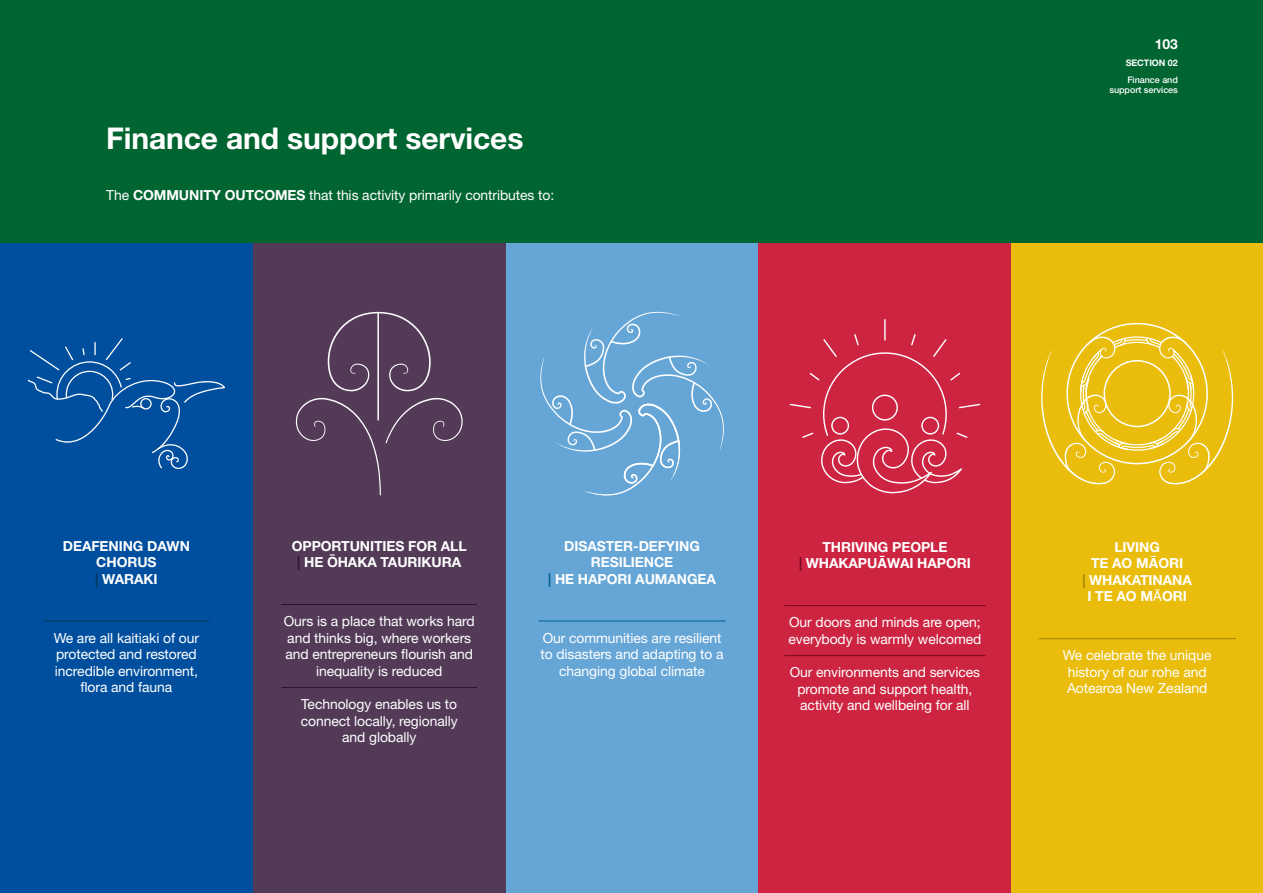
<style>
.page{position:relative;width:1263px;height:893px;background:#fff}
.page>*{position:absolute;margin:0;border:0;box-sizing:border-box;transform-origin:0 0}
.t1{font:700 30px "Helvetica Neue LT Std";letter-spacing:-.005em;color:#fff}
.t2{font:13.8px/16.5px "Helvetica Neue LT Std";letter-spacing:-.005em;color:#fff;text-align:center}
.t3{font:700 13.8px/16.5px "Helvetica Neue LT Std";letter-spacing:-.005em;color:#fff;text-align:center}
.t4{font:500 9px/10.5px "Helvetica Neue LT Std";letter-spacing:-.005em;color:#fff;text-align:right}
.t5{font:700 9px "Helvetica Neue LT Std";letter-spacing:-.005em;color:#fff}
.s1{font-weight:700}
.s2{color:#00365c}
.s3{color:#2d152e}
.s4{font-family:"Helvetica"}
.s5{color:#00628b}
.s6{color:#790920}
.s7{color:#a18500}
.s8{font-family:"Helvetica";font-weight:400}
</style>
<div class="page">
<div style="left:0;top:0;width:1263px;height:243px;background:#006530"></div>
<div style="left:506px;top:243px;width:252px;height:650px;background:#66a6d7"></div>
<div style="left:758px;top:243px;width:253px;height:650px;background:#cc2441"></div>
<div style="left:1011px;top:243px;width:252px;height:650px;background:#eabd0c"></div>
<div style="left:253px;top:243px;width:253px;height:650px;background:#533b58"></div>
<div style="left:0;top:243px;width:253px;height:650px;background:#004f9f"></div>
<hr style="left:43px;top:621px;width:167px;height:1px;background:#00365c">
<svg style="left:28px;top:338px;width:197px;height:131px"></svg>
<hr style="left:281px;top:604px;width:196px;height:1px;background:#2d152e">
<hr style="left:281px;top:687px;width:196px;height:1px;background:#2d152e">
<svg style="left:296px;top:397px;width:167px;height:98px"></svg>
<svg style="left:327px;top:312px;width:104px;height:79px"></svg>
<hr style="left:377px;top:312px;width:2px;height:109px;background:#fff">
<hr style="left:538px;top:621px;width:188px;height:1px;background:#00628b">
<svg style="left:540px;top:312px;width:184px;height:184px"></svg>
<hr style="left:784px;top:605px;width:201px;height:1px;background:#790920">
<hr style="left:784px;top:655px;width:201px;height:1px;background:#790920">
<hr style="left:884px;top:319px;width:2px;height:22px;background:#fff">
<svg style="left:790px;top:334px;width:190px;height:159px"></svg>
<hr style="left:1038px;top:638px;width:198px;height:1px;background:#a18500">
<svg style="left:1041px;top:323px;width:193px;height:162px"></svg>
<h1 class="t1" style="left:106px;top:120px;width:419px">Finance and support services</h1>
<p class="t2" style="left:106px;top:186px;width:449px">The <span class="s1">COMMUNITY OUTCOMES</span> that this activity primarily contributes to:</p>
<p class="t3" style="left:1155px;top:36px;width:25px">103</p>
<p class="t5" style="left:1126px;top:57px;width:54px">SECTION 02</p>
<p class="t4" style="left:1109px;top:74px;width:70px">Finance and support services</p>
<p class="t3" style="left:63px;top:537px;width:129px">DEAFENING DAWN<br>CHORUS<br><span class="s2">|</span> WARAKI</p>
<p class="t2" style="left:54px;top:629px;width:147px">We are all kaitiaki of our protected and restored incredible environment, flora and fauna</p>
<p class="t3" style="left:292px;top:537px;width:176px">OPPORTUNITIES FOR ALL <span class="s3">|</span> HE <span class="s4">Ō</span>HAKA TAURIKURA</p>
<p class="t2" style="left:284px;top:613px;width:192px">Ours is a place that works hard and thinks big, where workers and entrepreneurs flourish and inequality is reduced</p>
<p class="t2" style="left:301px;top:696px;width:158px">Technology enables us to connect locally, regionally and globally</p>
<p class="t3" style="left:548px;top:537px;width:169px">DISASTER-DEFYING<br>RESILIENCE<br><span class="s5">|</span> HE HAPORI AUMANGEA</p>
<p class="t2" style="left:540px;top:629px;width:185px">Our communities are resilient to disasters and adapting to a changing global climate</p>
<p class="t3" style="left:799px;top:538px;width:173px">THRIVING PEOPLE<br><span class="s6">|</span> WHAKAPU<span class="s4">Ā</span>WAI HAPORI</p>
<p class="t2" style="left:788px;top:614px;width:194px;text-align:left">Our doors and minds are open; everybody is warmly welcomed</p>
<p class="t2" style="left:790px;top:664px;width:192px">Our environments and services promote and support health, activity and wellbeing for all</p>
<p class="t3" style="left:1082px;top:538px;width:111px">LIVING<br>TE AO M<span class="s4">Ā</span>ORI<br><span class="s7">|</span> WHAKATINANA<br>I TE AO M<span class="s8">Ā</span>ORI</p>
<p class="t2" style="left:1063px;top:647px;width:150px">We celebrate the unique history of our rohe and<br>Aotearoa New Zealand</p>
</div>
